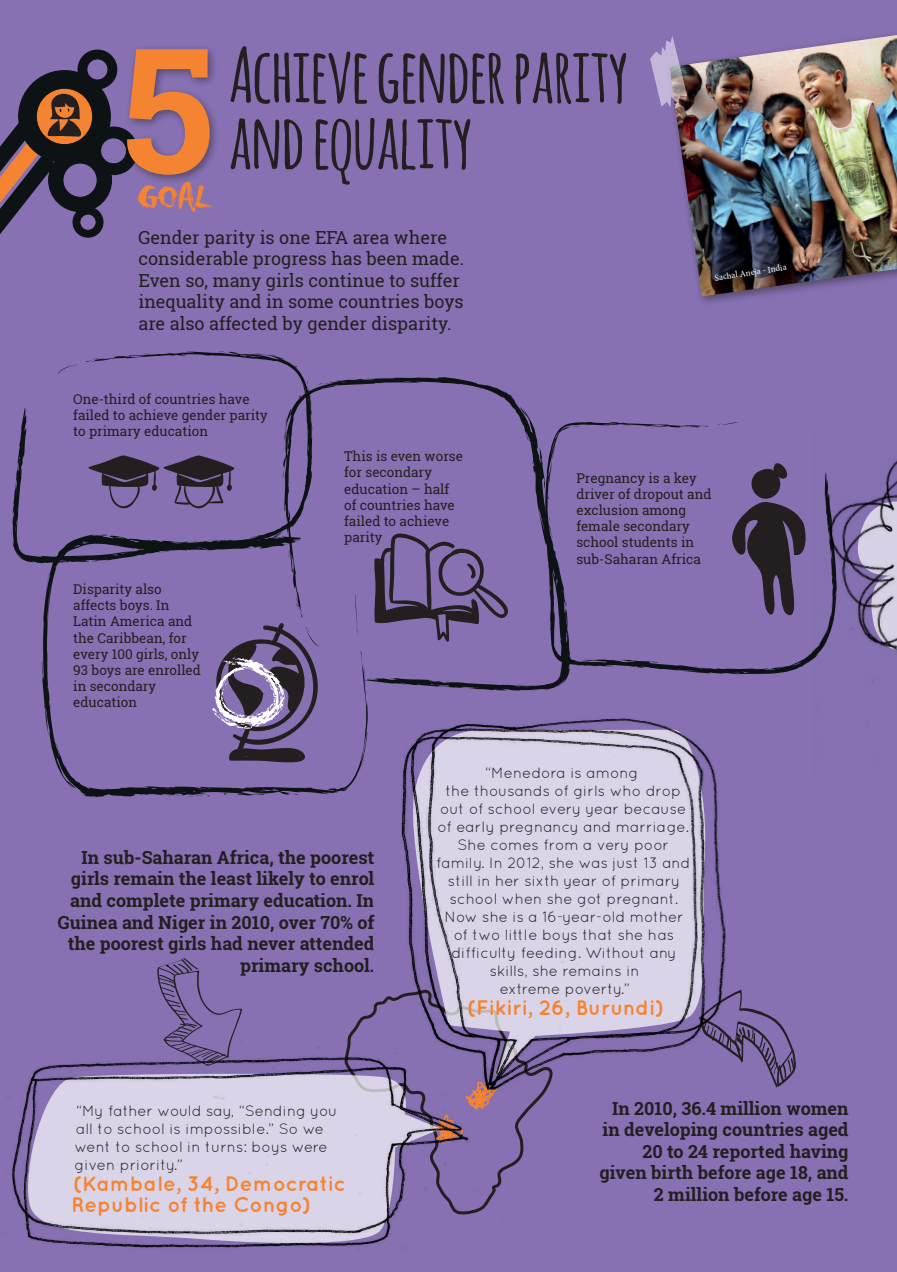
<style>
.page{position:relative;width:897px;height:1272px;background:#8771b3}
.page>*{position:absolute;margin:0;border:0;box-sizing:border-box;transform-origin:0 0}
.t1{font:700 174px "Roboto Slab";color:#f58432}
.t2{font:700 75px "Amatic";color:#231f20}
.t3{font:31.5px "Zombie Treats";color:#f58432}
.t4{font:700 21px/21px "Quicksand";color:#f58432}
.t5{font:700 18px/21.6px "Roboto Slab";color:#231f20;text-align:right}
.t6{font:18px/21.6px "Roboto Slab";color:#231f20}
.t7{font:15px/18px "Quicksand";color:#231f20}
.t8{font:13.5px/16.2px "Roboto Slab";color:#231f20}
.t9{font:9px "Minion Pro";color:#fff}
</style>
<div class="page">
<div style="left:122px;top:44px;width:99px;height:142px;background:#231f20;opacity:.5"></div>
<svg style="left:0;top:49px;width:138px;height:189px"></svg>
<img style="left:673px;top:34px;width:224px;height:262px">
<svg style="left:157px;top:958px;width:85px;height:61px"></svg>
<svg style="left:760px;top:1011px;width:36px;height:77px"></svg>
<svg style="left:570px;top:422px;width:243px;height:252px"></svg>
<svg style="left:613px;top:660px;width:2px;height:6px"></svg>
<svg style="left:684px;top:427px;width:18px;height:1px"></svg>
<svg style="left:642px;top:426px;width:12px;height:1px"></svg>
<svg style="left:622px;top:424px;width:13px;height:2px"></svg>
<svg style="left:693px;top:666px;width:11px;height:2px"></svg>
<svg style="left:313px;top:377px;width:257px;height:314px"></svg>
<svg style="left:343px;top:379px;width:13px;height:1px"></svg>
<svg style="left:549px;top:516px;width:3px;height:31px"></svg>
<svg style="left:42px;top:534px;width:326px;height:264px"></svg>
<svg style="left:51px;top:742px;width:5px;height:5px"></svg>
<svg style="left:363px;top:663px;width:11px;height:34px"></svg>
<svg style="left:359px;top:756px;width:6px;height:15px"></svg>
<svg style="left:341px;top:784px;width:11px;height:7px"></svg>
<svg style="left:224px;top:788px;width:8px;height:7px"></svg>
<svg style="left:46px;top:572px;width:4px;height:21px"></svg>
<svg style="left:12px;top:352px;width:301px;height:211px"></svg>
<svg style="left:249px;top:538px;width:2px;height:7px"></svg>
<svg style="left:92px;top:357px;width:19px;height:3px"></svg>
<svg style="left:141px;top:353px;width:13px;height:1px"></svg>
<svg style="left:161px;top:353px;width:13px;height:2px"></svg>
<svg style="left:288px;top:364px;width:9px;height:3px"></svg>
<svg style="left:157px;top:551px;width:12px;height:2px"></svg>
<svg style="left:650px;top:36px;width:37px;height:71px"></svg>
<img style="left:813px;top:460px;width:84px;height:266px">
<img style="left:7px;top:1019px;width:514px;height:231px">
<svg style="left:430px;top:1118px;width:84px;height:53px"></svg>
<img style="left:373px;top:696px;width:387px;height:422px">
<h1 class="t1" style="left:121px;top:-9px;width:94px">5</h1>
<h3 class="t3" style="left:138px;top:181px;width:74px">GOAL</h3>
<h2 class="t2" style="left:229px;top:22px;width:400px">Achieve gender parity</h2>
<h2 class="t2" style="left:229px;top:88px;width:244px">and equality</h2>
<p class="t6" style="left:138px;top:226px;width:327px">Gender parity is one EFA area where considerable progress has been made.<br>Even so, many girls continue to suffer inequality and in some countries boys are also affected by gender disparity.</p>
<p class="t8" style="left:73px;top:391px;width:196px">One-third of countries have failed to achieve gender parity to primary education</p>
<p class="t9" style="left:714px;top:272px;width:74px;rotate:-9deg">Sachal Aneja - India</p>
<p class="t8" style="left:73px;top:581px;width:129px">Disparity also affects boys. In<br>Latin America and the Caribbean, for every 100 girls, only<br>93 boys are enrolled in secondary education</p>
<p class="t8" style="left:344px;top:448px;width:120px">This is even worse for secondary education – half of countries have failed to achieve parity</p>
<p class="t8" style="left:576px;top:469px;width:137px">Pregnancy is a key driver of dropout and exclusion among female secondary school students in sub-Saharan Africa</p>
<p class="t5" style="left:58px;top:846px;width:318px">In sub-Saharan Africa, the poorest girls remain the least likely to enrol and complete primary education. In<br>Guinea and Niger in 2010, over 70% of the poorest girls had never attended primary school.</p>
<p class="t7" style="left:75px;top:1102px;width:264px">“My father would say, “Sending you all to school is impossible.” So we went to school in turns: boys were given priority.”</p>
<h3 class="t4" style="left:72px;top:1173px;width:276px">(Kambale, 34, Democratic<br>Republic of the Congo)</h3>
<p class="t7" style="left:436px;top:764px;width:256px;text-align:center">“Menedora is among<br>the thousands of girls who drop out of school every year because of early pregnancy and marriage.<br>She comes from a very poor family. In 2012, she was just 13 and still in her sixth year of primary school when she got pregnant.<br>Now she is a 16-year-old mother of two little boys that she has difficulty feeding. Without any skills, she remains in<br>extreme poverty.”</p>
<h3 class="t4" style="left:467px;top:997px;width:198px">(Fikiri, 26, Burundi)</h3>
<p class="t5" style="left:599px;top:1097px;width:251px">In 2010, 36.4 million women in developing countries aged<br>20 to 24 reported having given birth before age 18, and<br>2 million before age 15.</p>
</div>
